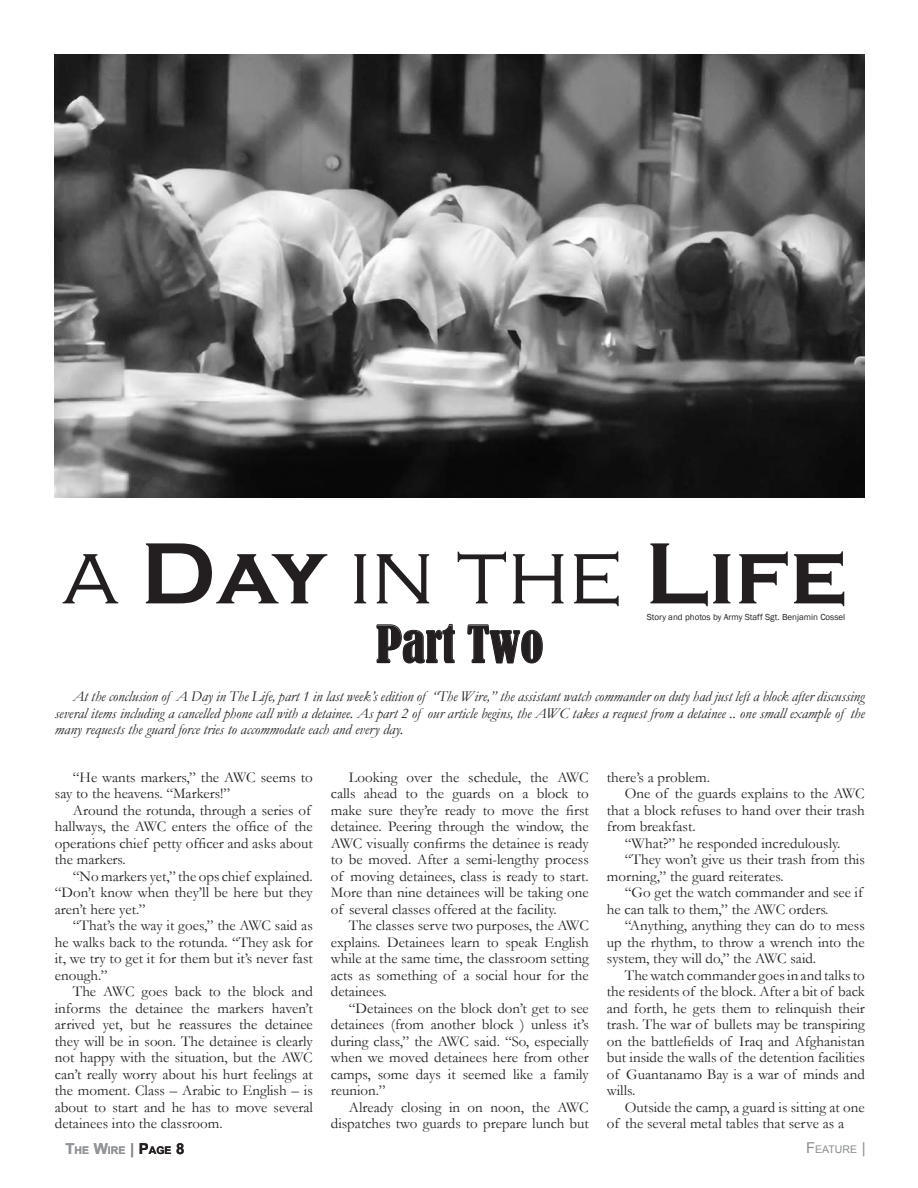
<style>
.page{position:relative;width:918px;height:1188px;background:#fff}
.page>*{position:absolute;margin:0;border:0;box-sizing:border-box;transform-origin:0 0}
.t1{font:700 90px "Copperplate Gothic";color:#231f20}
.t2{font:condensed 48px "Bernard";color:#231f20}
.t3{font:15px/16.5px "Garamond";color:#231f20;text-align:justify}
.t4{font:italic 15px/16.5px "Garamond";color:#231f20;text-align:justify}
.t5{font:700 10.5px "Arial";color:#939598}
.t6{font:10.5px "Arial";color:#8a8c8e}
.t7{font:9px "Franklin Gothic";color:#231f20}
.s1{font-weight:300}
.s2{font-size:15px}
.s3{font-size:15px;color:#8f9194}
.s4{font-size:15px;color:#231f20}
.s5{color:#231f20}
</style>
<div class="page">
<svg style="left:376px;top:624px;width:79px;height:40px"></svg>
<svg style="left:467px;top:624px;width:76px;height:40px"></svg>
<img style="left:55px;top:54px;width:810px;height:443px">
<h1 class="t1" style="left:62px;top:524px;width:787px"><span class="s1">a</span> Day <span class="s1">in the</span> Life</h1>
<h2 class="t2" style="left:376px;top:616px;width:169px">Part Two</h2>
<p class="t7" style="left:647px;top:612px;width:200px">Story and photos by Army Staff Sgt. Benjamin Cossel</p>
<p class="t4" style="left:55px;top:688px;width:811px;text-indent:18px">At the conclusion of A Day in The Life, part 1 in last week’s edition of “The Wire,” the assistant watch commander on duty had just left a block after discussing several items including a cancelled phone call with a detainee. As part 2 of our article begins, the AWC takes a request from a detainee .. one small example of the many requests the guard force tries to accommodate each and every day.</p>
<p class="t3" style="left:55px;top:768px;width:260px;text-indent:18px">“He wants markers,” the AWC seems to say to the heavens. “Markers!”</p>
<p class="t3" style="left:55px;top:801px;width:259px;text-align:left;text-indent:18px">Around the rotunda, through a series of hallways, the AWC enters the office of the operations chief petty officer and asks about the markers.</p>
<p class="t3" style="left:55px;top:867px;width:260px;text-indent:18px">“No markers yet,” the ops chief explained. “Don’t know when they’ll be here but they aren’t here yet.”</p>
<p class="t3" style="left:55px;top:917px;width:260px;text-indent:18px">“That’s the way it goes,” the AWC said as he walks back to the rotunda. “They ask for it, we try to get it for them but it’s never fast enough.”</p>
<p class="t3" style="left:55px;top:983px;width:260px;text-indent:18px">The AWC goes back to the block and informs the detainee the markers haven’t arrived yet, but he reassures the detainee they will be in soon. The detainee is clearly not happy with the situation, but the AWC can’t really worry about his hurt feelings at the moment. Class – Arabic to English – is about to start and he has to move several detainees into the classroom.</p>
<p class="t3" style="left:331px;top:768px;width:260px;text-indent:18px">Looking over the schedule, the AWC calls ahead to the guards on a block to make sure they’re ready to move the first detainee. Peering through the window, the AWC visually confirms the detainee is ready to be moved. After a semi-lengthy process of moving detainees, class is ready to start.<br>More than nine detainees will be taking one of several classes offered at the facility.</p>
<p class="t3" style="left:331px;top:917px;width:260px;text-indent:18px">The classes serve two purposes, the AWC explains. Detainees learn to speak English while at the same time, the classroom setting acts as something of a social hour for the detainees.</p>
<p class="t3" style="left:331px;top:999px;width:260px;text-indent:18px">“Detainees on the block don’t get to see detainees (from another block ) unless it’s during class,” the AWC said. “So, especially when we moved detainees here from other camps, some days it seemed like a family reunion.”</p>
<p class="t3" style="left:331px;top:1098px;width:259px;text-align:right">Already closing in on noon, the AWC dispatches two guards to prepare lunch but</p>
<p class="t3" style="left:607px;top:768px;width:105px">there’s a problem.</p>
<p class="t3" style="left:625px;top:785px;width:241px">One of the guards explains to the AWC</p>
<p class="t3" style="left:607px;top:801px;width:259px">that a block refuses to hand over their trash</p>
<p class="t3" style="left:607px;top:818px;width:90px">from breakfast.</p>
<p class="t3" style="left:625px;top:834px;width:217px">“What?” he responded incredulously.</p>
<p class="t3" style="left:625px;top:851px;width:241px">“They won’t give us their trash from this</p>
<p class="t3" style="left:607px;top:867px;width:178px">morning,” the guard reiterates.</p>
<p class="t3" style="left:625px;top:884px;width:239px">“Go get the watch commander and see if</p>
<p class="t3" style="left:607px;top:900px;width:223px">he can talk to them,” the AWC orders.</p>
<p class="t3" style="left:625px;top:917px;width:241px">“Anything, anything they can do to mess</p>
<p class="t3" style="left:607px;top:933px;width:259px">up the rhythm, to throw a wrench into the</p>
<p class="t3" style="left:607px;top:950px;width:211px">system, they will do,” the AWC said.</p>
<p class="t3" style="left:625px;top:966px;width:241px">The watch commander goes in and talks to</p>
<p class="t3" style="left:607px;top:983px;width:259px">the residents of the block. After a bit of back</p>
<p class="t3" style="left:607px;top:999px;width:259px">and forth, he gets them to relinquish their</p>
<p class="t3" style="left:607px;top:1016px;width:259px">trash. The war of bullets may be transpiring</p>
<p class="t3" style="left:607px;top:1032px;width:259px">on the battlefields of Iraq and Afghanistan</p>
<p class="t3" style="left:607px;top:1049px;width:260px">but inside the walls of the detention facilities</p>
<p class="t3" style="left:607px;top:1065px;width:260px">of Guantanamo Bay is a war of minds and</p>
<p class="t3" style="left:607px;top:1082px;width:30px">wills.</p>
<p class="t3" style="left:625px;top:1098px;width:241px">Outside the camp, a guard is sitting at one</p>
<p class="t3" style="left:607px;top:1115px;width:239px">of the several metal tables that serve as a</p>
<p class="t5" style="left:65px;top:1143px;width:121px"><span class="s2">T</span>HE <span class="s2">W</span>IRE <span class="s3">|</span> <span class="s4">P</span><span class="s5">AGE</span> <span class="s4">8</span></p>
<p class="t6" style="left:806px;top:1143px;width:61px"><span class="s2">F</span>EATURE <span class="s2">|</span></p>
</div>
